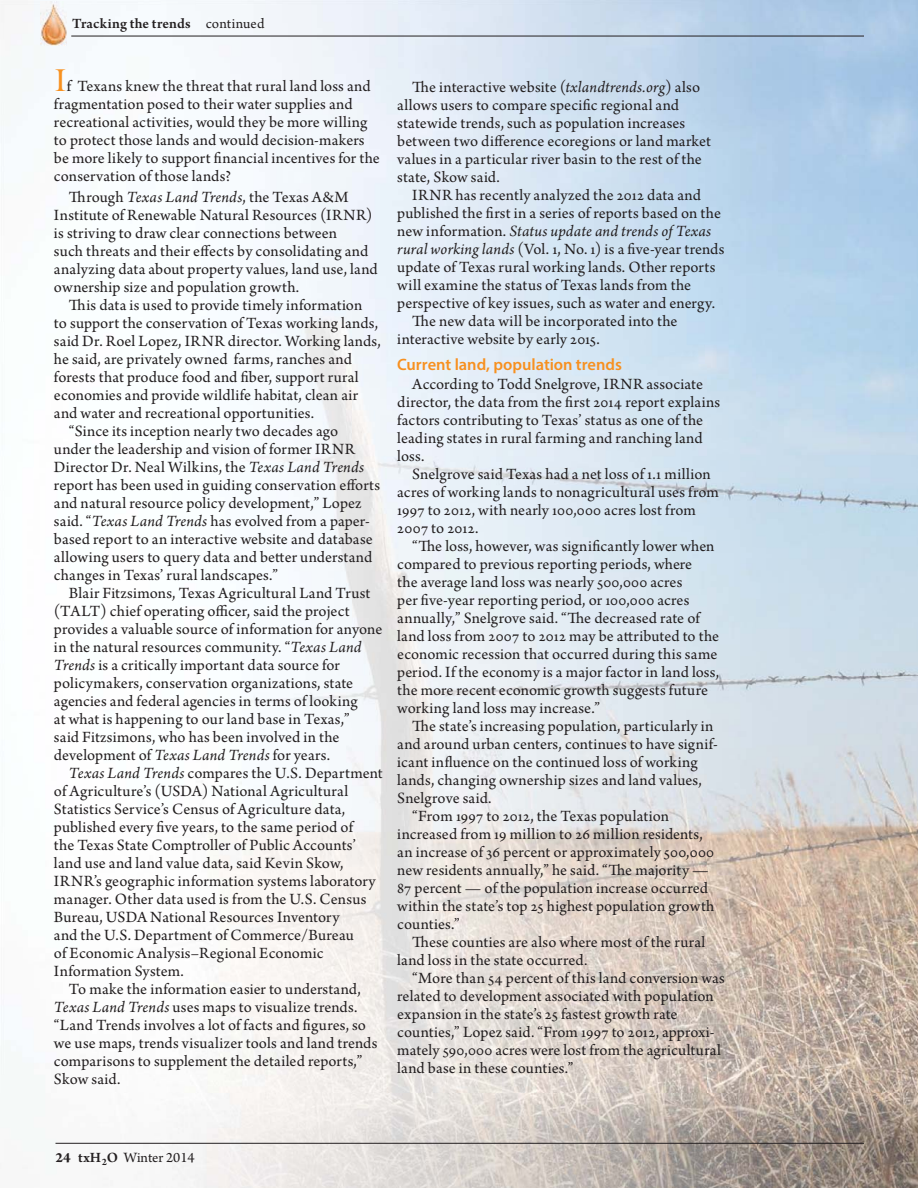
<style>
.page{position:relative;width:918px;height:1188px;background:#fff}
.page>*{position:absolute;margin:0;border:0;box-sizing:border-box;transform-origin:0 0}
.t1{font:16.5px/18px "Arno Pro";letter-spacing:.01em;color:#231f20}
.t2{font:italic 16.5px "Arno Pro";letter-spacing:.01em;color:#231f20}
.t3{font:16.5px "Arno Pro";letter-spacing:.03em;color:#231f20}
.t4{font:600 16.5px "Myriad Pro";color:#f7901f}
.t5{font:600 15px "Arno Pro";letter-spacing:.01em;color:#231f20}
.t6{font:15px "Arno Pro";color:#231f20}
.s1{font-weight:400}
.s2{font-family:"Cochin";font-size:33px;color:#f79120}
.s3{font-style:italic}
.s4{font-style:normal}
.s5{font-weight:700}
.s6{font-weight:600}
</style>
<div class="page">
<img style="left:756px;top:52px;width:162px;height:1136px">
<img style="left:0;top:0;width:756px;height:1188px">
<hr style="left:56px;top:1143px;width:808px;height:1px;background:#231f20">
<hr style="left:71px;top:36px;width:793px;height:1px;background:#231f20">
<img style="left:41px;top:2px;width:25px;height:43px">
<p class="t5" style="left:72px;top:18px;width:194px">Tracking the trends <span class="s1">continued</span></p>
<p class="t1" style="left:54px;top:78px;width:327px"><span class="s2">I</span>f Texans knew the threat that rural land loss and fragmentation posed to their water supplies and recreational activities, would they be more willing to protect those lands and would decision-makers be more likely to support financial incentives for the conservation of those lands?</p>
<p class="t1" style="left:54px;top:190px;width:325px;text-indent:15px">Through <span class="s3">Texas Land Trends</span>, the Texas A&amp;M Institute of Renewable Natural Resources (IRNR) is striving to draw clear connections between<br>such threats and their effects by consolidating and analyzing data about property values, land use, land ownership size and population growth.</p>
<p class="t1" style="left:69px;top:298px;width:295px">This data is used to provide timely information</p>
<p class="t1" style="left:54px;top:316px;width:326px">to support the conservation of Texas working lands,</p>
<p class="t1" style="left:54px;top:334px;width:328px">said Dr. Roel Lopez, IRNR director. Working lands,</p>
<p class="t1" style="left:54px;top:352px;width:299px">he said, are privately owned farms, ranches and</p>
<p class="t1" style="left:54px;top:370px;width:306px">forests that produce food and fiber, support rural</p>
<p class="t1" style="left:54px;top:388px;width:306px">economies and provide wildlife habitat, clean air</p>
<p class="t1" style="left:54px;top:406px;width:262px">and water and recreational opportunities.</p>
<p class="t1" style="left:69px;top:424px;width:271px">“Since its inception nearly two decades ago</p>
<p class="t1" style="left:54px;top:442px;width:303px">under the leadership and vision of former IRNR</p>
<p class="t1" style="left:54px;top:460px;width:312px">Director Dr. Neal Wilkins, the <span class="s3">Texas Land Trends</span></p>
<p class="t1" style="left:54px;top:478px;width:328px">report has been used in guiding conservation efforts</p>
<p class="t1" style="left:54px;top:496px;width:309px">and natural resource policy development,” Lopez</p>
<p class="t1" style="left:54px;top:514px;width:317px">said. “<span class="s3">Texas Land Trends</span> has evolved from a paper-</p>
<p class="t1" style="left:54px;top:532px;width:320px">based report to an interactive website and database</p>
<p class="t1" style="left:54px;top:550px;width:320px">allowing users to query data and better understand</p>
<p class="t1" style="left:54px;top:568px;width:225px">changes in Texas’ rural landscapes.”</p>
<p class="t1" style="left:69px;top:586px;width:303px">Blair Fitzsimons, Texas Agricultural Land Trust</p>
<p class="t1" style="left:54px;top:604px;width:297px">(TALT) chief operating officer, said the project</p>
<p class="t1" style="left:54px;top:622px;width:330px">provides a valuable source of information for anyone</p>
<p class="t1" style="left:54px;top:640px;width:309px">in the natural resources community. “<span class="s3">Texas Land</span></p>
<p class="t1" style="left:54px;top:658px;width:287px"><span class="s3">Trends</span> is a critically important data source for</p>
<p class="t1" style="left:54px;top:676px;width:301px">policymakers, conservation organizations, state</p>
<p class="t1" style="left:54px;top:694px;width:305px">agencies and federal agencies in terms of looking</p>
<p class="t1" style="left:54px;top:712px;width:297px">at what is happening to our land base in Texas,”</p>
<p class="t1" style="left:54px;top:730px;width:287px">said Fitzsimons, who has been involved in the</p>
<p class="t1" style="left:54px;top:748px;width:278px">development of <span class="s3">Texas Land Trends</span> for years.</p>
<p class="t1" style="left:69px;top:766px;width:315px"><span class="s3">Texas Land Trends</span> compares the U.S. Department</p>
<p class="t3" style="left:54px;top:785px;width:296px">of Agriculture’s (USDA) National Agricultural</p>
<p class="t1" style="left:54px;top:802px;width:293px">Statistics Service’s Census of Agriculture data,</p>
<p class="t1" style="left:54px;top:820px;width:301px">published every five years, to the same period of</p>
<p class="t1" style="left:54px;top:838px;width:303px">the Texas State Comptroller of Public Accounts’</p>
<p class="t1" style="left:54px;top:856px;width:291px">land use and land value data, said Kevin Skow,</p>
<p class="t1" style="left:54px;top:874px;width:323px">IRNR’s geographic information systems laboratory</p>
<p class="t1" style="left:54px;top:892px;width:314px">manager. Other data used is from the U.S. Census</p>
<p class="t1" style="left:54px;top:910px;width:287px">Bureau, USDA National Resources Inventory</p>
<p class="t1" style="left:54px;top:928px;width:301px">and the U.S. Department of Commerce/Bureau</p>
<p class="t1" style="left:54px;top:946px;width:271px">of Economic Analysis–Regional Economic</p>
<p class="t1" style="left:54px;top:964px;width:132px">Information System.</p>
<p class="t1" style="left:69px;top:982px;width:293px">To make the information easier to understand,</p>
<p class="t1" style="left:54px;top:1000px;width:305px"><span class="s3">Texas Land Trends</span> uses maps to visualize trends.</p>
<p class="t1" style="left:54px;top:1018px;width:314px">“Land Trends involves a lot of facts and figures, so</p>
<p class="t1" style="left:54px;top:1036px;width:325px">we use maps, trends visualizer tools and land trends</p>
<p class="t1" style="left:54px;top:1054px;width:310px">comparisons to supplement the detailed reports,”</p>
<p class="t1" style="left:54px;top:1072px;width:68px">Skow said.</p>
<p class="t1" style="left:397px;top:80px;width:315px;text-indent:15px">The interactive website (<span class="s3">txlandtrends.org</span>) also allows users to compare specific regional and statewide trends, such as population increases between two difference ecoregions or land market values in a particular river basin to the rest of the state, Skow said.</p>
<p class="t1" style="left:412px;top:188px;width:290px">IRNR has recently analyzed the 2012 data and</p>
<p class="t1" style="left:397px;top:206px;width:325px">published the first in a series of reports based on the</p>
<p class="t2" style="left:397px;top:225px;width:315px"><span class="s4">new information.</span> Status update and trends of Texas</p>
<p class="t1" style="left:397px;top:242px;width:329px"><span class="s3">rural working lands</span> (Vol. 1, No. 1) is a five-year trends</p>
<p class="t1" style="left:397px;top:260px;width:320px">update of Texas rural working lands. Other reports</p>
<p class="t1" style="left:397px;top:278px;width:295px">will examine the status of Texas lands from the</p>
<p class="t1" style="left:397px;top:296px;width:319px">perspective of key issues, such as water and energy.</p>
<p class="t1" style="left:412px;top:314px;width:267px">The new data will be incorporated into the</p>
<p class="t1" style="left:397px;top:332px;width:204px">interactive website by early 2015.</p>
<p class="t4" style="left:397px;top:355px;width:226px">Current land, population trends</p>
<p class="t1" style="left:397px;top:377px;width:324px;text-indent:15px">According to Todd Snelgrove, IRNR associate director, the data from the first 2014 report explains factors contributing to Texas’ status as one of the leading states in rural farming and ranching land loss.</p>
<p class="t1" style="left:397px;top:467px;width:323px;text-indent:15px">Snelgrove said Texas had a net loss of 1.1 million acres of working lands to nonagricultural uses from 1997 to 2012, with nearly 100,000 acres lost from 2007 to 2012.</p>
<p class="t1" style="left:397px;top:539px;width:323px;text-indent:15px">“The loss, however, was significantly lower when compared to previous reporting periods, where<br>the average land loss was nearly 500,000 acres<br>per five-year reporting period, or 100,000 acres annually,” Snelgrove said. “The decreased rate of land loss from 2007 to 2012 may be attributed to the economic recession that occurred during this same period. If the economy is a major factor in land loss, the more recent economic growth suggests future working land loss may increase.”</p>
<p class="t1" style="left:412px;top:719px;width:303px">The state’s increasing population, particularly in</p>
<p class="t1" style="left:397px;top:737px;width:322px">and around urban centers, continues to have signif-</p>
<p class="t1" style="left:397px;top:755px;width:302px">icant influence on the continued loss of working</p>
<p class="t1" style="left:397px;top:773px;width:306px">lands, changing ownership sizes and land values,</p>
<p class="t1" style="left:397px;top:791px;width:96px">Snelgrove said.</p>
<p class="t1" style="left:412px;top:809px;width:258px">“From 1997 to 2012, the Texas population</p>
<p class="t1" style="left:397px;top:827px;width:307px">increased from 19 million to 26 million residents,</p>
<p class="t1" style="left:397px;top:845px;width:318px">an increase of 36 percent or approximately 500,000</p>
<p class="t1" style="left:397px;top:863px;width:313px">new residents annually,” he said. “The majority —</p>
<p class="t1" style="left:397px;top:881px;width:312px">87 percent — of the population increase occurred</p>
<p class="t1" style="left:397px;top:899px;width:319px">within the state’s top 25 highest population growth</p>
<p class="t1" style="left:397px;top:917px;width:64px">counties.”</p>
<p class="t1" style="left:412px;top:935px;width:295px">These counties are also where most of the rural</p>
<p class="t1" style="left:397px;top:953px;width:192px">land loss in the state occurred.</p>
<p class="t1" style="left:412px;top:971px;width:314px">“More than 54 percent of this land conversion was</p>
<p class="t1" style="left:397px;top:989px;width:318px">related to development associated with population</p>
<p class="t1" style="left:397px;top:1007px;width:282px">expansion in the state’s 25 fastest growth rate</p>
<p class="t1" style="left:397px;top:1025px;width:319px">counties,” Lopez said. “From 1997 to 2012, approxi-</p>
<p class="t1" style="left:397px;top:1043px;width:325px">mately 590,000 acres were lost from the agricultural</p>
<p class="t1" style="left:397px;top:1061px;width:178px">land base in these counties.”</p>
<p class="t6" style="left:56px;top:1151px;width:141px"><span class="s5">24</span> <span class="s6">txH</span><sub>2</sub><span class="s6">O</span> Winter 2014</p>
</div>
